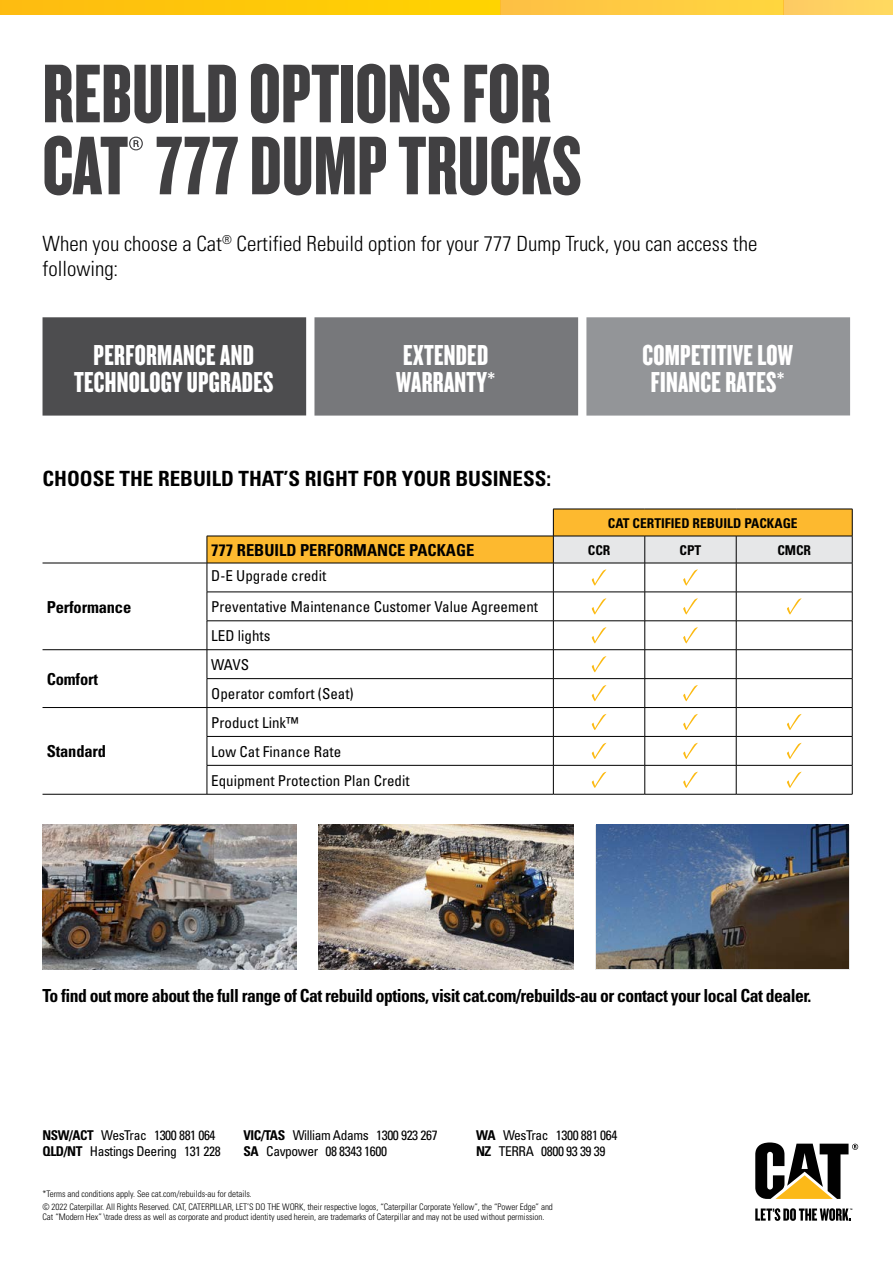
<style>
.page{position:relative;width:893px;height:1263px;background:#fff}
.page>*{position:absolute;margin:0;border:0;box-sizing:border-box;transform-origin:0 0}
.t1{font:86.4px/72px "Knockout 68 Full Featherwt";color:#414042}
.t2{font:30px/27px "Knockout 68 Full Featherwt";letter-spacing:.01em;color:#fff}
.t3{font:300 condensed 21px/25.5px "Univers";color:#000}
.t4{font:700 condensed 21px "Univers";color:#000}
.t5{font:700 condensed 18px "Univers";letter-spacing:-.03em;color:#000}
.t6{font:700 condensed 16.5px "Univers";letter-spacing:-.01em;color:#000}
.t7{font:condensed 15px/29px "Univers";color:#000}
.t8{font:condensed 13.5px "Univers";letter-spacing:-.03em;color:#000}
.t9{font:700 condensed 13.5px "Univers";color:#000}
.t10{font:300 condensed 9px/12.6px "Univers";letter-spacing:-.005em;color:#000}
.s1{font-weight:700}
</style>
<div class="page">
<svg style="left:755px;top:1142px;width:103px;height:57px"></svg>
<svg style="left:755px;top:1208px;width:97px;height:13px"></svg>
<hr style="left:43px;top:563px;width:164px;height:1px;background:#000">
<hr style="left:43px;top:649px;width:164px;height:1px;background:#000">
<hr style="left:43px;top:707px;width:164px;height:1px;background:#000">
<hr style="left:43px;top:794px;width:164px;height:1px;background:#000">
<hr style="left:207px;top:794px;width:346px;height:1px;background:#000">
<hr style="left:553px;top:794px;width:92px;height:1px;background:#000">
<hr style="left:645px;top:794px;width:91px;height:1px;background:#000">
<hr style="left:736px;top:794px;width:116px;height:1px;background:#000">
<svg style="left:207px;top:509px;width:646px;height:285px"></svg>
<div style="left:0;top:0;width:500px;height:15px;background:#fec809"></div>
<div style="left:500px;top:0;width:283px;height:15px;background:#ffcb42"></div>
<div style="left:783px;top:0;width:110px;height:15px;background:#ffd261"></div>
<img style="left:43px;top:825px;width:254px;height:144px">
<img style="left:319px;top:825px;width:254px;height:144px">
<img style="left:597px;top:825px;width:252px;height:144px">
<div style="left:43px;top:317px;width:263px;height:99px;background:#4d4d4f"></div>
<div style="left:314px;top:317px;width:264px;height:99px;background:#77787b"></div>
<div style="left:586px;top:317px;width:264px;height:99px;background:#939598"></div>
<h1 class="t1" style="left:43px;top:55px;width:541px">REBUILD OPTIONS FOR<br>CAT<sup>®</sup> 777 DUMP TRUCKS</h1>
<h3 class="t3" style="left:43px;top:230px;width:716px">When you choose a Cat<sup>®</sup> Certified Rebuild option for your 777 Dump Truck, you can access the following:</h3>
<h2 class="t2" style="left:74px;top:341px;width:201px;text-align:center">PERFORMANCE AND<br>TECHNOLOGY UPGRADES</h2>
<h2 class="t2" style="left:396px;top:341px;width:101px">EXTENDED<br>WARRANTY*</h2>
<h2 class="t2" style="left:642px;top:341px;width:152px">COMPETITIVE LOW<br>FINANCE RATES*</h2>
<h3 class="t4" style="left:43px;top:465px;width:510px">CHOOSE THE REBUILD THAT’S RIGHT FOR YOUR BUSINESS:</h3>
<h3 class="t9" style="left:608px;top:515px;width:191px">CAT CERTIFIED REBUILD PACKAGE</h3>
<h3 class="t6" style="left:47px;top:597px;width:86px">Performance</h3>
<h3 class="t6" style="left:47px;top:669px;width:53px">Comfort</h3>
<h3 class="t6" style="left:47px;top:741px;width:61px">Standard</h3>
<h3 class="t6" style="left:211px;top:540px;width:265px">777 REBUILD PERFORMANCE PACKAGE</h3>
<h3 class="t9" style="left:588px;top:542px;width:24px">CCR</h3>
<h3 class="t9" style="left:680px;top:542px;width:23px">CPT</h3>
<h3 class="t9" style="left:777px;top:542px;width:35px">CMCR</h3>
<h3 class="t7" style="left:211px;top:560px;width:328px;line-height:30.9px">D-E Upgrade credit<br>Preventative Maintenance Customer Value Agreement</h3>
<h3 class="t7" style="left:211px;top:621px;width:61px">LED lights</h3>
<h3 class="t7" style="left:211px;top:650px;width:144px">WAVS<br>Operator comfort (Seat)</h3>
<h3 class="t7" style="left:211px;top:708px;width:200px">Product Link™<br>Low Cat Finance Rate<br>Equipment Protection Plan Credit</h3>
<h3 class="t5" style="left:43px;top:984px;width:770px">To find out more about the full range of Cat rebuild options, visit cat.com/rebuilds-au or contact your local Cat dealer.</h3>
<h3 class="t8" style="left:43px;top:1126px;width:175px"><span class="s1">NSW/ACT</span> WesTrac 1300 881 064</h3>
<h3 class="t8" style="left:244px;top:1126px;width:196px"><span class="s1">VIC/TAS</span> William Adams 1300 923 267</h3>
<h3 class="t8" style="left:476px;top:1126px;width:143px"><span class="s1">WA</span> WesTrac 1300 881 064</h3>
<h3 class="t8" style="left:43px;top:1143px;width:180px"><span class="s1">QLD/NT</span> Hastings Deering 131 228</h3>
<h3 class="t8" style="left:244px;top:1143px;width:145px"><span class="s1">SA</span> Cavpower 08 8343 1600</h3>
<h3 class="t8" style="left:476px;top:1143px;width:131px"><span class="s1">NZ</span> TERRA 0800 93 39 39</h3>
<p class="t10" style="left:43px;top:1188px;width:512px">*Terms and conditions apply. See cat.com/rebuilds-au for details.<br>© 2022 Caterpillar. All Rights Reserved. CAT, CATERPILLAR, LET’S DO THE WORK, their respective logos, “Caterpillar Corporate Yellow”, the “Power Edge” and</p>
<p class="t10" style="left:43px;top:1211px;width:503px">Cat “Modern Hex” \trade dress as well as corporate and product identity used herein, are trademarks of Caterpillar and may not be used without permission.</p>
</div>
